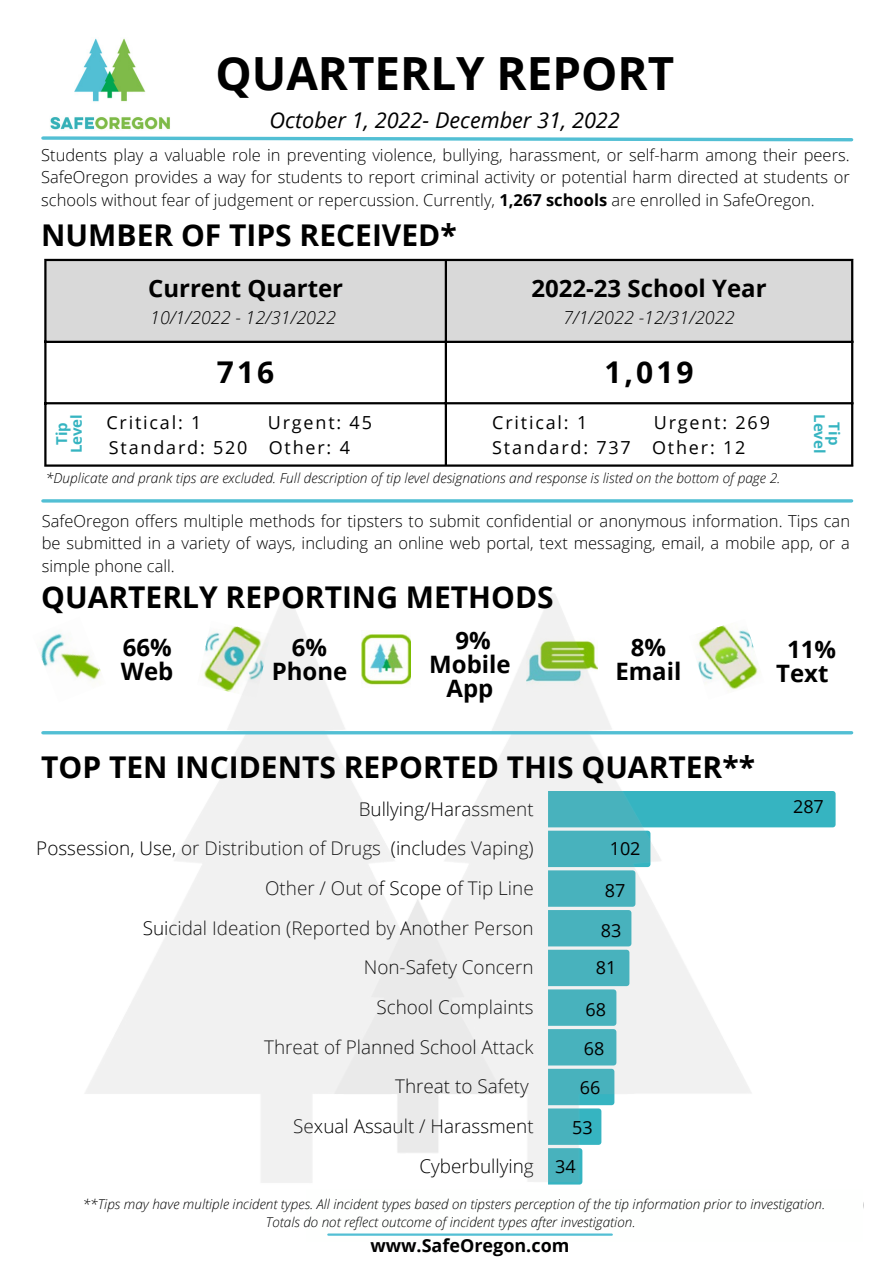
<style>
.page{position:relative;width:893px;height:1264px;background:#fff}
.page>*{position:absolute;margin:0;border:0;box-sizing:border-box;transform-origin:0 0}
.t1{font:700 45.75px "Open Sans";color:#000}
.t2{font:700 30px "Open Sans";color:#000}
.t3{font:700 24px/23.5px "Open Sans";color:#000;text-align:center}
.t4{font:italic 21.75px "Open Sans";color:#000}
.t5{font:300 18.9px/39.6px "Open Sans";color:#000;text-align:right}
.t6{font:18px/24.8px "Open Sans";letter-spacing:.1em;color:#000}
.t7{font:italic 300 18px "Open Sans";color:#000}
.t8{font:700 18px "Open Sans";color:#000}
.t9{font:300 16.5px/22.5px "Open Sans";color:#000;text-align:justify}
.t10{font:700 15px/14.5px "Open Sans";color:#36b4c1;text-align:center}
.t11{font:italic 300 13.65px "Open Sans";color:#000}
.t12{font:italic 300 13.5px/18px "Open Sans";color:#000;text-align:center}
.s1{font-weight:700}
</style>
<div class="page">
<img style="left:50px;top:38px;width:120px;height:92px">
<svg style="left:41px;top:136px;width:813px;height:6px"></svg>
<div style="left:46px;top:261px;width:805px;height:80px;background:#d9d9d9"></div>
<hr style="left:44px;top:261px;width:2px;height:203px;background:#000">
<hr style="left:444px;top:261px;width:3px;height:203px;background:#000">
<hr style="left:851px;top:261px;width:2px;height:203px;background:#000">
<hr style="left:44px;top:259px;width:809px;height:2px;background:#000">
<hr style="left:44px;top:341px;width:809px;height:2px;background:#000">
<hr style="left:44px;top:402px;width:809px;height:2px;background:#000">
<hr style="left:44px;top:464px;width:809px;height:2px;background:#000">
<img style="left:39px;top:593px;width:814px;height:592px">
<hr style="left:328px;top:1233px;width:283px;height:2px;background:#52bfd4">
<hr style="left:43px;top:499px;width:808px;height:3px;background:#52bfd4">
<hr style="left:43px;top:731px;width:808px;height:3px;background:#52bfd4">
<h1 class="t1" style="left:215px;top:41px;width:460px">QUARTERLY REPORT</h1>
<h3 class="t4" style="left:269px;top:105px;width:352px">October 1, 2022- December 31, 2022</h3>
<p class="t9" style="left:41px;top:143px;width:810px">Students play a valuable role in preventing violence, bullying, harassment, or self-harm among their peers.<br>SafeOregon provides a way for students to report criminal activity or potential harm directed at students or schools without fear of judgement or repercussion. Currently, <span class="s1">1,267 schools</span> are enrolled in SafeOregon.</p>
<h2 class="t2" style="left:41px;top:214px;width:417px">NUMBER OF TIPS RECEIVED*</h2>
<h3 class="t3" style="left:148px;top:276px;width:197px">Current Quarter</h3>
<p class="t7" style="left:150px;top:304px;width:187px">10/1/2022 - 12/31/2022</p>
<h3 class="t3" style="left:531px;top:276px;width:237px">2022-23 School Year</h3>
<p class="t7" style="left:563px;top:304px;width:173px">7/1/2022 -12/31/2022</p>
<p class="t10" style="left:54px;top:453px;width:41px;rotate:-90deg">Tip<br>Level</p>
<h2 class="t2" style="left:217px;top:351px;width:59px">716</h2>
<h2 class="t2" style="left:604px;top:351px;width:91px">1,019</h2>
<p class="t6" style="left:109px;top:410px;width:264px;text-indent:159px">Urgent: 45<br>Standard: 520 Other: 4</p>
<p class="t6" style="left:492px;top:410px;width:96px">Critical: 1</p>
<p class="t6" style="left:106px;top:410px;width:96px">Critical: 1</p>
<p class="t6" style="left:492px;top:410px;width:279px;text-indent:161px">Urgent: 269<br>Standard: 737 Other: 12</p>
<p class="t11" style="left:46px;top:469px;width:736px">*Duplicate and prank tips are excluded. Full description of tip level designations and response is listed on the bottom of page 2.</p>
<p class="t10" style="left:841px;top:414px;width:41px;rotate:90deg">Tip<br>Level</p>
<p class="t9" style="left:42px;top:509px;width:809px">SafeOregon offers multiple methods for tipsters to submit confidential or anonymous information. Tips can be submitted in a variety of ways, including an online web portal, text messaging, email, a mobile app, or a simple phone call.</p>
<h2 class="t2" style="left:41px;top:575px;width:514px">QUARTERLY REPORTING METHODS</h2>
<h3 class="t3" style="left:121px;top:635px;width:54px;text-align:left">66%<br>Web</h3>
<h3 class="t3" style="left:429px;top:628px;width:83px">9%<br>Mobile<br>App</h3>
<h3 class="t3" style="left:272px;top:635px;width:77px">6%<br>Phone</h3>
<h3 class="t3" style="left:776px;top:637px;width:61px">11%<br>Text</h3>
<h3 class="t3" style="left:615px;top:635px;width:68px">8%<br>Email</h3>
<h2 class="t2" style="left:41px;top:746px;width:715px">TOP TEN INCIDENTS REPORTED THIS QUARTER**</h2>
<p class="t5" style="left:36px;top:788px;width:499px">Bullying/Harassment<br>Possession, Use, or Distribution of Drugs (includes Vaping)<br>Other / Out of Scope of Tip Line<br>Suicidal Ideation (Reported by Another Person<br>Non-Safety Concern<br>School Complaints<br>Threat of Planned School Attack<br>Threat to Safety<br>Sexual Assault / Harassment<br>Cyberbullying</p>
<p class="t6" style="left:609px;top:835px;width:32px">102</p>
<p class="t6" style="left:605px;top:877px;width:22px">87</p>
<p class="t6" style="left:595px;top:911px;width:27px;line-height:37px">83<br>81</p>
<p class="t6" style="left:585px;top:996px;width:22px">68</p>
<p class="t6" style="left:584px;top:1035px;width:22px">68</p>
<p class="t6" style="left:579px;top:1075px;width:22px">66</p>
<p class="t6" style="left:572px;top:1114px;width:22px">53</p>
<p class="t6" style="left:555px;top:1153px;width:22px">34</p>
<p class="t6" style="left:793px;top:794px;width:32px">287</p>
<p class="t5" style="left:542px;top:1184px;width:12px">0</p>
<p class="t5" style="left:632px;top:1184px;width:34px">100</p>
<p class="t5" style="left:732px;top:1184px;width:34px">200</p>
<p class="t12" style="left:83px;top:1194px;width:743px">**Tips may have multiple incident types. All incident types based on tipsters perception of the tip information prior to investigation.<br>Totals do not reflect outcome of incident types after investigation.</p>
<p class="t8" style="left:370px;top:1232px;width:200px">www.SafeOregon.com</p>
</div>
